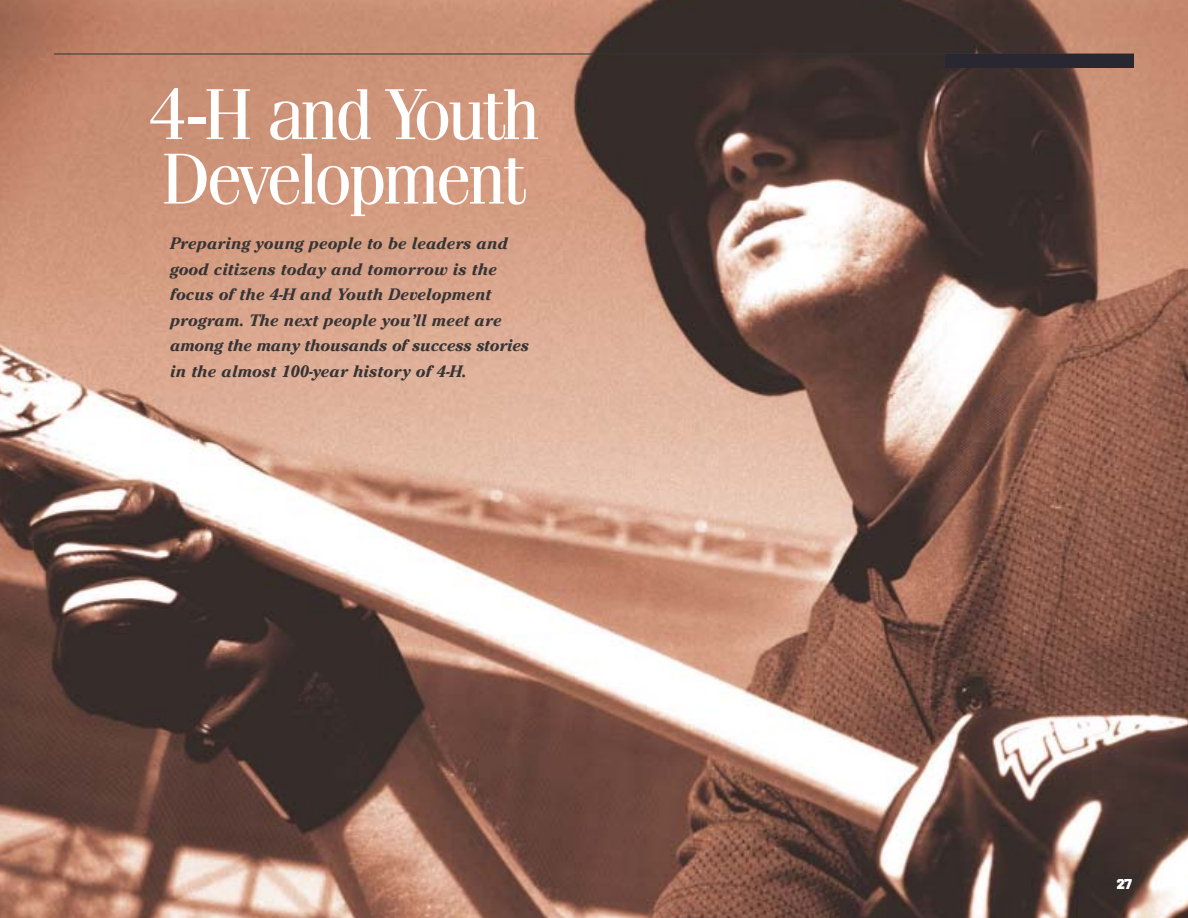
<style>
.page{position:relative;width:1188px;height:918px;background:#fff}
.page>*{position:absolute;margin:0;border:0;box-sizing:border-box;transform-origin:0 0}
.t1{font:72px/64.5px "Fenice";letter-spacing:-.055em;color:#fff}
.t2{font:italic 700 16.5px/25.5px "Cheltenham";color:#373435}
.t3{font:12px "Collegiate Black FLF";color:#fff}
</style>
<div class="page">
<img style="left:0;top:0;width:1188px;height:918px">
<hr style="left:54px;top:54px;width:1080px;height:1px;background:#373435">
<div style="left:945px;top:54px;width:189px;height:14px;background:#292731"></div>
<h1 class="t1" style="left:147px;top:88px;width:395px">4-H and Youth<br>Development</h1>
<p class="t2" style="left:170px;top:233px;width:361px">Preparing young people to be leaders and good citizens today and tomorrow is the focus of the 4-H and Youth Development program. The next people you’ll meet are among the many thousands of success stories in the almost 100-year history of 4-H.</p>
<p class="t3" style="left:1117px;top:879px;width:17px">27</p>
</div>
